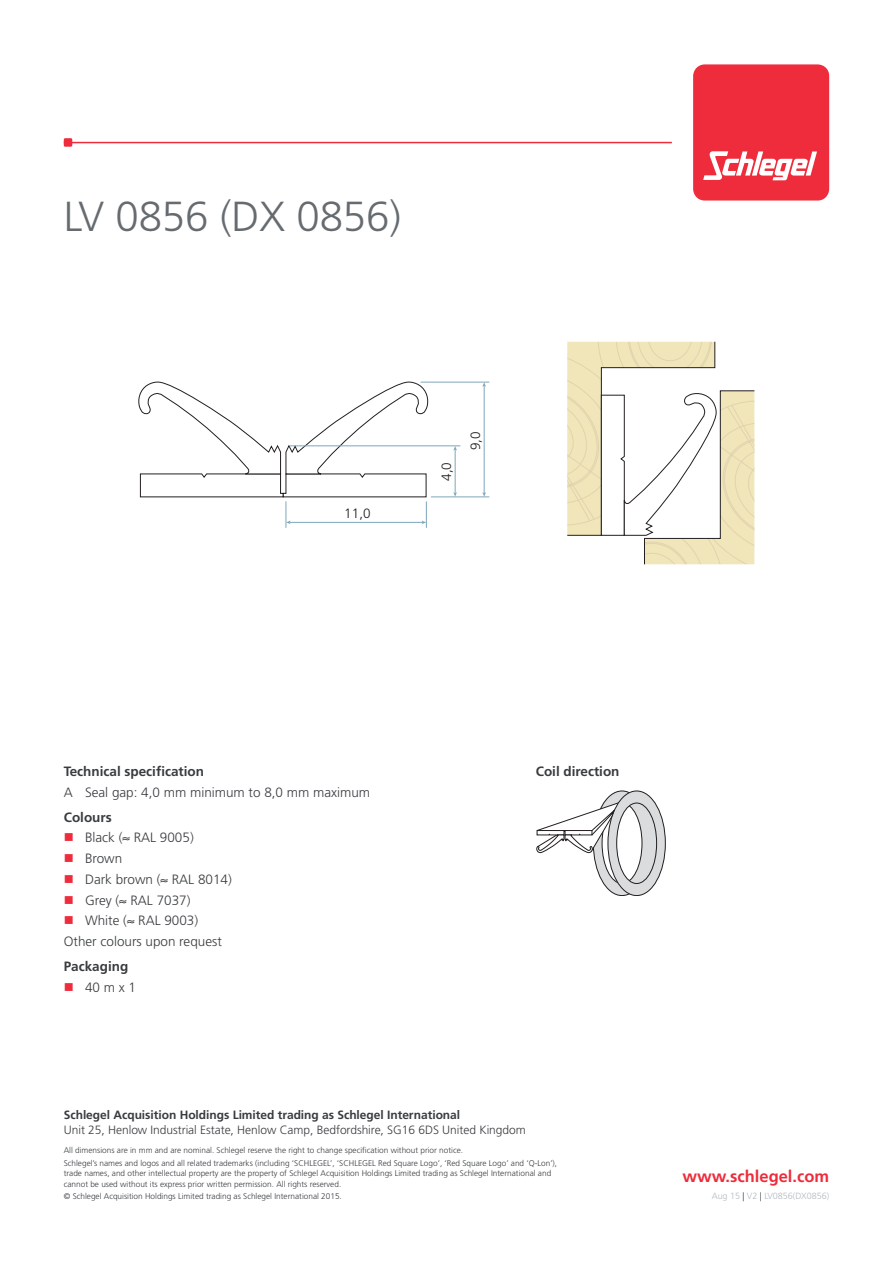
<style>
.page{position:relative;width:893px;height:1263px;background:#fff}
.page>*{position:absolute;margin:0;border:0;box-sizing:border-box;transform-origin:0 0}
.t1{font:300 42px "Frutiger";letter-spacing:-.005em;color:#666b70}
.t2{font:700 16.5px "Frutiger";color:#ee2c3b}
.t3{font:300 13.5px/20.7px "Frutiger";color:#393c3f}
.t4{font:700 13.5px "Frutiger";color:#393c3f}
.t5{font:300 13.5px "Frutiger";color:#211e1e}
.t6{font:300 12px "Frutiger";letter-spacing:-.005em;color:#393c3f}
.t7{font:700 12px "Frutiger";letter-spacing:-.005em;color:#393c3f}
.t8{font:300 9px "Frutiger";letter-spacing:-.005em;color:#b1b9bf}
.t9{font:300 8.25px/12.6px "Frutiger";color:#393c3f}
.s1{color:#ee2c3b}
.s2{color:#393c3f}
</style>
<div class="page">
<div style="left:693px;top:64px;width:136px;height:137px;background:#ee2c3b;border-radius:11px"></div>
<svg style="left:703px;top:151px;width:114px;height:29px"></svg>
<hr style="left:64px;top:142px;width:608px;height:1px;background:#ee2c3b">
<div style="left:64px;top:138px;width:8px;height:9px;background:#ee2c3b"></div>
<svg style="left:139px;top:381px;width:290px;height:147px"></svg>
<hr style="left:421px;top:382px;width:68px;height:1px;background:#7ea7ba">
<hr style="left:431px;top:497px;width:58px;height:1px;background:#7ea7ba">
<hr style="left:484px;top:385px;width:1px;height:108px;background:#7ea7ba">
<svg style="left:482px;top:382px;width:4px;height:5px"></svg>
<svg style="left:482px;top:492px;width:4px;height:5px"></svg>
<hr style="left:455px;top:449px;width:1px;height:44px;background:#7ea7ba">
<svg style="left:453px;top:492px;width:4px;height:5px"></svg>
<hr style="left:289px;top:446px;width:171px;height:1px;background:#7ea7ba">
<svg style="left:567px;top:341px;width:187px;height:224px"></svg>
<svg style="left:536px;top:790px;width:130px;height:106px"></svg>
<h1 class="t1" style="left:64px;top:193px;width:339px">LV 0856 (DX 0856)</h1>
<h3 class="t5" style="left:344px;top:506px;width:28px">11,0</h3>
<h3 class="t5" style="left:439px;top:481px;width:20px;rotate:-90deg">4,0</h3>
<h3 class="t5" style="left:468px;top:450px;width:20px;rotate:-90deg">9,0</h3>
<h3 class="t4" style="left:64px;top:763px;width:142px">Technical specification</h3>
<h3 class="t3" style="left:64px;top:782px;width:308px">A Seal gap: 4,0 mm minimum to 8,0 mm maximum</h3>
<h3 class="t4" style="left:64px;top:809px;width:49px">Colours</h3>
<h3 class="t3" style="left:64px;top:828px;width:131px"><span class="s1">■</span> Black (≈ RAL 9005)</h3>
<h3 class="t3" style="left:64px;top:848px;width:60px"><span class="s1">■</span> Brown</h3>
<h3 class="t3" style="left:64px;top:869px;width:169px"><span class="s1">■</span> Dark brown (≈ RAL 8014)</h3>
<h3 class="t3" style="left:64px;top:890px;width:128px"><span class="s1">■</span> Grey (≈ RAL 7037)</h3>
<h3 class="t3" style="left:64px;top:911px;width:160px"><span class="s1">■</span> White (≈ RAL 9003)<br>Other colours upon request</h3>
<h3 class="t4" style="left:64px;top:958px;width:66px">Packaging</h3>
<h3 class="t3" style="left:64px;top:977px;width:74px"><span class="s1">■</span> 40 m x 1</h3>
<h3 class="t4" style="left:536px;top:763px;width:85px">Coil direction</h3>
<h3 class="t7" style="left:64px;top:1108px;width:398px">Schlegel Acquisition Holdings Limited trading as Schlegel International</h3>
<h3 class="t6" style="left:64px;top:1123px;width:464px">Unit 25, Henlow Industrial Estate, Henlow Camp, Bedfordshire, SG16 6DS United Kingdom</h3>
<p class="t9" style="left:64px;top:1144px;width:495px">All dimensions are in mm and are nominal. Schlegel reserve the right to change specification without prior notice.<br>Schlegel’s names and logos and all related trademarks (including ‘SCHLEGEL’, ‘SCHLEGEL Red Square Logo’, ‘Red Square Logo’ and ‘Q-Lon’),</p>
<p class="t9" style="left:64px;top:1168px;width:489px;line-height:10.5px">trade names, and other intellectual property are the property of Schlegel Acquisition Holdings Limited trading as Schlegel International and cannot be used without its express prior written permission. All rights reserved.</p>
<p class="t9" style="left:64px;top:1190px;width:280px">© Schlegel Acquisition Holdings Limited trading as Schlegel International 2015.</p>
<h2 class="t2" style="left:682px;top:1167px;width:148px">www.schlegel.com</h2>
<p class="t8" style="left:712px;top:1191px;width:119px">Aug 15 <span class="s2">|</span> V2 <span class="s2">|</span> LV0856(DX0856)</p>
</div>
